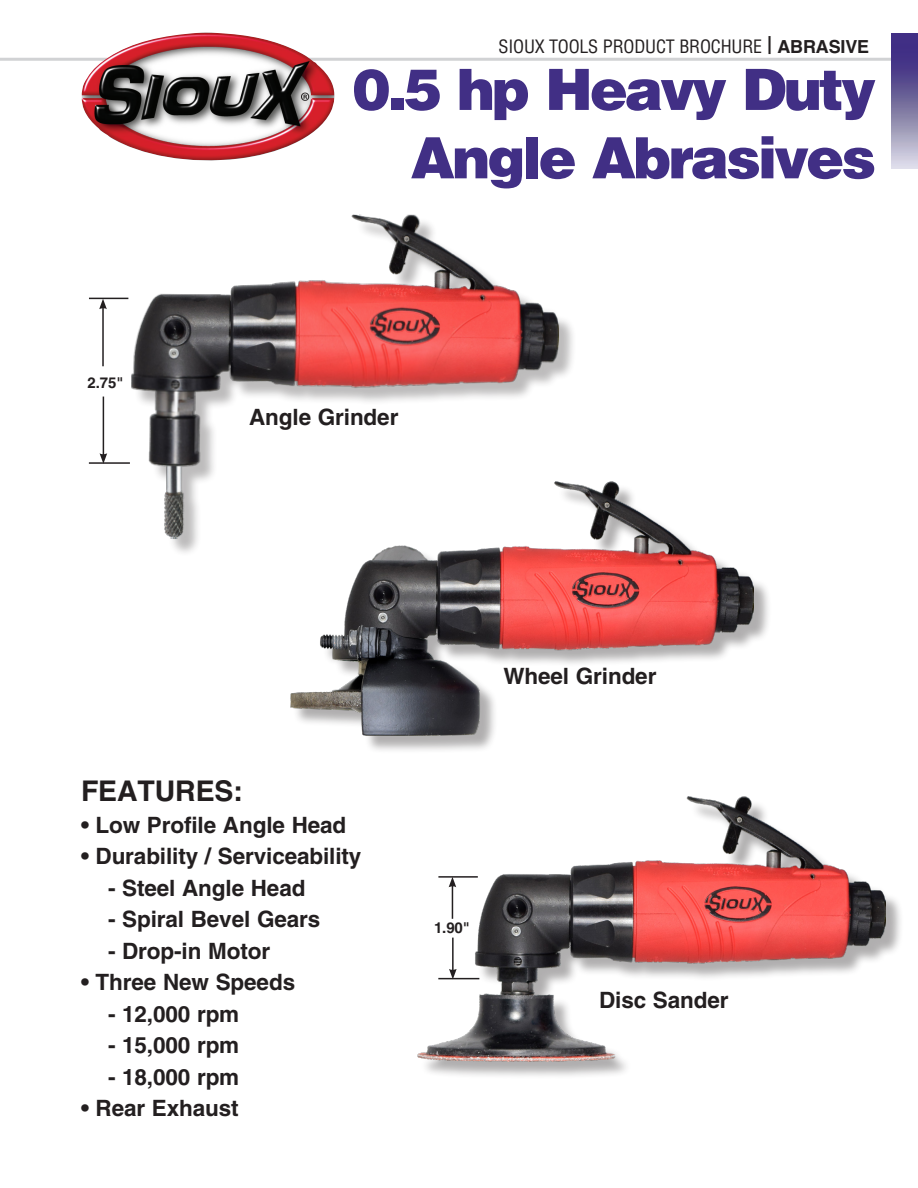
<style>
.page{position:relative;width:918px;height:1188px;background:#fff}
.page>*{position:absolute;margin:0;border:0;box-sizing:border-box;transform-origin:0 0}
.t1{font:900 57px "Helvetica LT Std";letter-spacing:-.05em;color:#412f85}
.perf_feat_list_9pt_l{font:700 28.5px "Helvetica LT Std";letter-spacing:-.005em;color:#231f20}
.perf_feat_list_9pt_l-2{font:700 22.5px "Helvetica LT Std";letter-spacing:-.005em;color:#231f20}
.t2{font:condensed 18px "Helvetica LT Std";letter-spacing:-.01em;color:#231f20}
.dimensions_bold_8pt{font:700 15px "Helvetica LT Std";color:#231f20}
.s1{font-weight:700;font-stretch:normal}
</style>
<div class="page">
<hr style="left:0;top:58px;width:918px;height:3px;background:#d1d2d4">
<img style="left:891px;top:33px;width:27px;height:135px">
<img style="left:81px;top:33px;width:255px;height:128px">
<div style="left:293px;top:484px;width:479px;height:270px;background:#231f20;opacity:.36"></div>
<img style="left:290px;top:481px;width:464px;height:255px">
<div style="left:134px;top:218px;width:443px;height:339px;background:#231f20;opacity:.3"></div>
<img style="left:131px;top:214px;width:429px;height:327px">
<hr style="left:89px;top:462px;width:41px;height:2px;background:#231f20">
<hr style="left:89px;top:298px;width:39px;height:1px;background:#231f20">
<hr style="left:103px;top:397px;width:1px;height:59px;background:#231f20">
<svg style="left:100px;top:453px;width:7px;height:11px"></svg>
<hr style="left:102px;top:307px;width:2px;height:59px;background:#231f20">
<svg style="left:99px;top:299px;width:8px;height:10px"></svg>
<div style="left:421px;top:800px;width:483px;height:279px;background:#231f20;opacity:.36"></div>
<img style="left:418px;top:797px;width:468px;height:264px">
<hr style="left:438px;top:978px;width:41px;height:1px;background:#231f20">
<hr style="left:438px;top:876px;width:40px;height:2px;background:#231f20">
<hr style="left:452px;top:938px;width:2px;height:33px;background:#231f20">
<svg style="left:449px;top:969px;width:8px;height:9px"></svg>
<hr style="left:452px;top:885px;width:1px;height:34px;background:#231f20">
<svg style="left:449px;top:877px;width:7px;height:10px"></svg>
<p class="t2" style="left:499px;top:35px;width:372px">SIOUX TOOLS PRODUCT BROCHURE <sup>|</sup> <span class="s1">ABRASIVE</span></p>
<p class="dimensions_bold_8pt" style="left:87px;top:373px;width:37px">2.75"</p>
<p class="t1" style="left:352px;top:52px;width:525px">0.5 hp Heavy Duty</p>
<p class="t1" style="left:411px;top:121px;width:467px">Angle Abrasives</p>
<p class="perf_feat_list_9pt_l-2" style="left:249px;top:404px;width:151px">Angle Grinder</p>
<p class="perf_feat_list_9pt_l-2" style="left:503px;top:662px;width:155px">Wheel Grinder</p>
<p class="perf_feat_list_9pt_l" style="left:81px;top:774px;width:163px">FEATURES:</p>
<p class="perf_feat_list_9pt_l-2" style="left:81px;top:811px;width:267px">• Low Profile Angle Head</p>
<p class="perf_feat_list_9pt_l-2" style="left:81px;top:843px;width:282px">• Durability / Serviceability</p>
<p class="perf_feat_list_9pt_l-2" style="left:108px;top:874px;width:199px">- Steel Angle Head</p>
<p class="perf_feat_list_9pt_l-2" style="left:108px;top:906px;width:214px">- Spiral Bevel Gears</p>
<p class="perf_feat_list_9pt_l-2" style="left:108px;top:937px;width:164px">- Drop-in Motor</p>
<p class="perf_feat_list_9pt_l-2" style="left:81px;top:969px;width:216px">• Three New Speeds</p>
<p class="perf_feat_list_9pt_l-2" style="left:108px;top:1000px;width:133px">- 12,000 rpm</p>
<p class="perf_feat_list_9pt_l-2" style="left:108px;top:1032px;width:133px">- 15,000 rpm</p>
<p class="perf_feat_list_9pt_l-2" style="left:108px;top:1063px;width:133px">- 18,000 rpm</p>
<p class="perf_feat_list_9pt_l-2" style="left:81px;top:1095px;width:159px">• Rear Exhaust</p>
<p class="dimensions_bold_8pt" style="left:434px;top:919px;width:38px">1.90"</p>
<p class="perf_feat_list_9pt_l-2" style="left:599px;top:986px;width:131px">Disc Sander</p>
</div>
